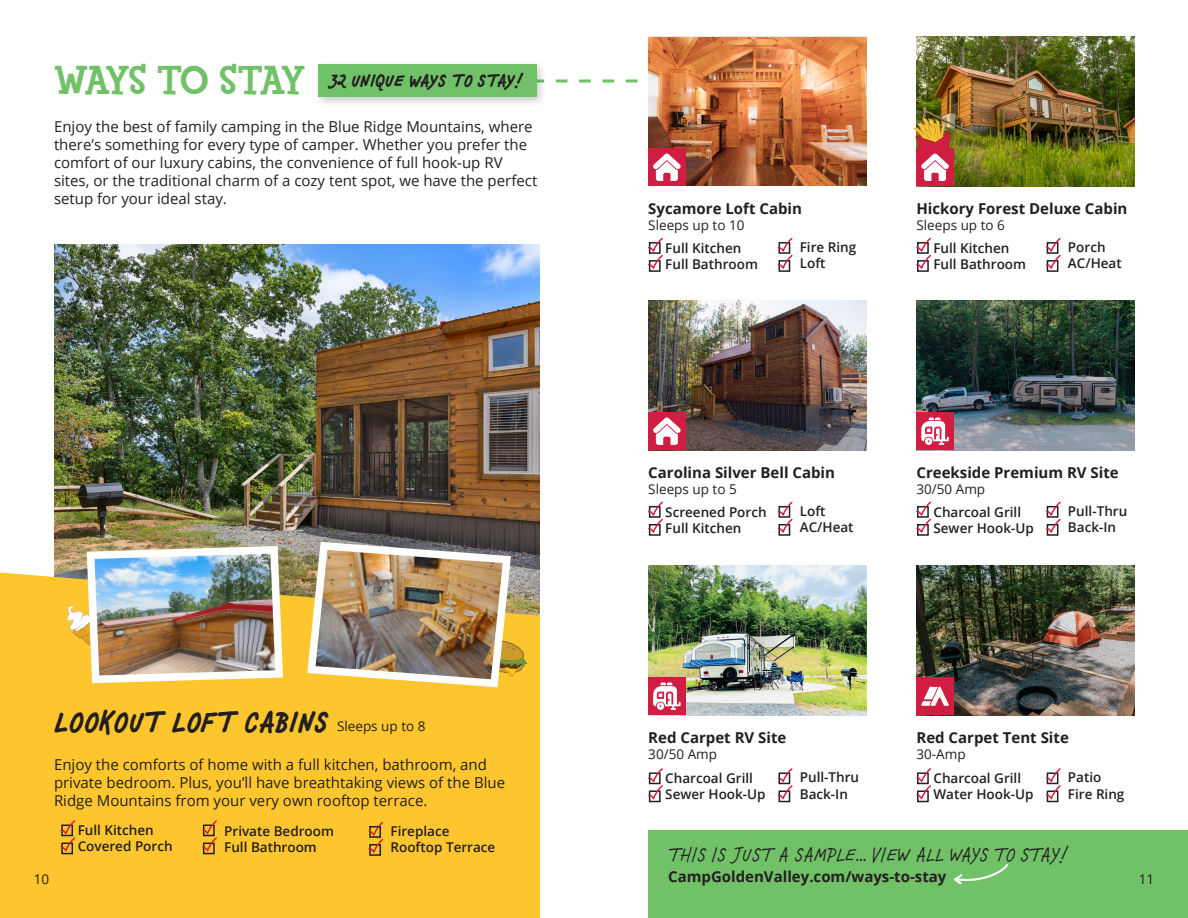
<style>
.page{position:relative;width:1188px;height:918px;background:#fff}
.page>*{position:absolute;margin:0;border:0;box-sizing:border-box;transform-origin:0 0}
.t1{font:800 42px "Fink";letter-spacing:-.075em;color:#71c168}
.t2{font:italic 700 30px "Chauncy Pro";letter-spacing:.015em;color:#231f20}
.t3{font:italic 21px "Chauncy Pro";letter-spacing:.015em;color:#231f20}
.t4{font:italic 700 18px "Chauncy Pro";letter-spacing:.015em;color:#231f20}
.t5{font:15px/18px "Open Sans";color:#231f20}
.t6{font:700 15px "Open Sans";color:#231f20}
.t7{font:600 13.5px/16.2px "Open Sans";color:#231f20}
.t8{font:13.5px "Open Sans";color:#231f20}
</style>
<div class="page">
<img style="left:54px;top:245px;width:486px;height:328px">
<div style="left:0;top:573px;width:540px;height:345px;background:#fec62e"></div>
<svg style="left:555px;top:80px;width:83px;height:2px"></svg>
<img style="left:66px;top:542px;width:221px;height:145px">
<img style="left:303px;top:538px;width:224px;height:153px">
<img style="left:648px;top:37px;width:218px;height:148px">
<img style="left:648px;top:300px;width:218px;height:150px">
<img style="left:648px;top:565px;width:218px;height:150px">
<img style="left:916px;top:36px;width:218px;height:150px">
<img style="left:916px;top:300px;width:218px;height:150px">
<img style="left:916px;top:565px;width:218px;height:150px">
<div style="left:649px;top:260px;width:12px;height:12px;border:2px solid #231f20"></div>
<div style="left:649px;top:524px;width:12px;height:12px;border:2px solid #231f20"></div>
<div style="left:649px;top:790px;width:12px;height:12px;border:2px solid #231f20"></div>
<div style="left:61px;top:843px;width:12px;height:11px;border:2px solid #231f20"></div>
<div style="left:917px;top:260px;width:12px;height:12px;border:2px solid #231f20"></div>
<div style="left:917px;top:524px;width:12px;height:12px;border:2px solid #231f20"></div>
<div style="left:917px;top:790px;width:12px;height:12px;border:2px solid #231f20"></div>
<div style="left:779px;top:260px;width:11px;height:12px;border:2px solid #231f20"></div>
<div style="left:779px;top:524px;width:11px;height:12px;border:2px solid #231f20"></div>
<div style="left:779px;top:790px;width:11px;height:12px;border:2px solid #231f20"></div>
<div style="left:203px;top:843px;width:12px;height:11px;border:2px solid #231f20"></div>
<div style="left:369px;top:844px;width:12px;height:12px;border:2px solid #231f20"></div>
<div style="left:1047px;top:260px;width:11px;height:12px;border:2px solid #231f20"></div>
<div style="left:1047px;top:524px;width:11px;height:12px;border:2px solid #231f20"></div>
<div style="left:1047px;top:790px;width:11px;height:12px;border:2px solid #231f20"></div>
<svg style="left:648px;top:237px;width:15px;height:33px"></svg>
<svg style="left:648px;top:501px;width:15px;height:33px"></svg>
<svg style="left:648px;top:768px;width:15px;height:33px"></svg>
<svg style="left:59px;top:819px;width:18px;height:34px"></svg>
<svg style="left:916px;top:237px;width:15px;height:33px"></svg>
<svg style="left:916px;top:501px;width:15px;height:33px"></svg>
<svg style="left:916px;top:768px;width:15px;height:33px"></svg>
<svg style="left:777px;top:237px;width:16px;height:33px"></svg>
<svg style="left:777px;top:501px;width:16px;height:33px"></svg>
<svg style="left:777px;top:768px;width:16px;height:33px"></svg>
<svg style="left:201px;top:819px;width:17px;height:34px"></svg>
<svg style="left:367px;top:820px;width:18px;height:34px"></svg>
<svg style="left:1045px;top:237px;width:16px;height:33px"></svg>
<svg style="left:1045px;top:501px;width:16px;height:33px"></svg>
<svg style="left:1046px;top:768px;width:15px;height:33px"></svg>
<div style="left:648px;top:148px;width:38px;height:38px;background:#d01e43"></div>
<svg style="left:653px;top:153px;width:28px;height:28px"></svg>
<div style="left:648px;top:412px;width:38px;height:38px;background:#d01e43"></div>
<svg style="left:653px;top:417px;width:28px;height:28px"></svg>
<div style="left:916px;top:148px;width:38px;height:38px;background:#d01e43"></div>
<svg style="left:913px;top:118px;width:38px;height:63px"></svg>
<div style="left:916px;top:412px;width:38px;height:38px;background:#d01e43"></div>
<svg style="left:921px;top:417px;width:28px;height:28px"></svg>
<div style="left:648px;top:677px;width:38px;height:38px;background:#d01e43"></div>
<svg style="left:653px;top:682px;width:28px;height:28px"></svg>
<div style="left:916px;top:677px;width:38px;height:38px;background:#d01e43"></div>
<svg style="left:921px;top:687px;width:28px;height:19px"></svg>
<div style="left:648px;top:830px;width:540px;height:88px;background:#71c168"></div>
<div style="left:313px;top:59px;width:235px;height:49px;background:#231f20;opacity:.25"></div>
<div style="left:319px;top:64px;width:218px;height:33px;background:#71c168"></div>
<svg style="left:954px;top:864px;width:54px;height:20px"></svg>
<p class="t1" style="left:54px;top:54px;width:253px">WAYS TO STAY</p>
<p class="t4" style="left:328px;top:69px;width:196px">32 UNIQUE WAYS TO STAY!</p>
<p class="t5" style="left:54px;top:118px;width:485px">Enjoy the best of family camping in the Blue Ridge Mountains, where there’s something for every type of camper. Whether you prefer the comfort of our luxury cabins, the convenience of full hook-up RV sites, or the traditional charm of a cozy tent spot, we have the perfect setup for your ideal stay.</p>
<p class="t2" style="left:54px;top:703px;width:276px">LOOKOUT LOFT CABINS</p>
<p class="t8" style="left:337px;top:717px;width:90px">Sleeps up to 8</p>
<p class="t5" style="left:54px;top:755px;width:453px">Enjoy the comforts of home with a full kitchen, bathroom, and private bedroom. Plus, you’ll have breathtaking views of the Blue<br>Ridge Mountains from your very own rooftop terrace.</p>
<p class="t8" style="left:34px;top:870px;width:17px">10</p>
<p class="t7" style="left:78px;top:822px;width:78px">Full Kitchen</p>
<p class="t7" style="left:78px;top:838px;width:96px">Covered Porch</p>
<p class="t7" style="left:224px;top:823px;width:111px">Private Bedroom</p>
<p class="t7" style="left:224px;top:839px;width:94px">Full Bathroom</p>
<p class="t7" style="left:391px;top:823px;width:61px">Fireplace</p>
<p class="t7" style="left:391px;top:839px;width:106px">Rooftop Terrace</p>
<p class="t6" style="left:648px;top:198px;width:155px">Sycamore Loft Cabin</p>
<p class="t8" style="left:648px;top:216px;width:98px">Sleeps up to 10</p>
<p class="t6" style="left:916px;top:198px;width:213px">Hickory Forest Deluxe Cabin</p>
<p class="t8" style="left:916px;top:216px;width:90px">Sleeps up to 6</p>
<p class="t7" style="left:665px;top:239px;width:78px">Full Kitchen</p>
<p class="t7" style="left:665px;top:256px;width:94px">Full Bathroom</p>
<p class="t7" style="left:800px;top:239px;width:58px">Fire Ring</p>
<p class="t7" style="left:800px;top:255px;width:27px">Loft</p>
<p class="t7" style="left:933px;top:239px;width:78px">Full Kitchen</p>
<p class="t7" style="left:933px;top:256px;width:94px">Full Bathroom</p>
<p class="t7" style="left:1068px;top:239px;width:39px">Porch</p>
<p class="t7" style="left:1068px;top:255px;width:55px">AC/Heat</p>
<p class="t6" style="left:648px;top:462px;width:188px">Carolina Silver Bell Cabin</p>
<p class="t8" style="left:648px;top:480px;width:90px">Sleeps up to 5</p>
<p class="t6" style="left:916px;top:462px;width:204px">Creekside Premium RV Site</p>
<p class="t8" style="left:916px;top:480px;width:70px">30/50 Amp</p>
<p class="t7" style="left:665px;top:503px;width:103px">Screened Porch</p>
<p class="t7" style="left:665px;top:519px;width:78px">Full Kitchen</p>
<p class="t7" style="left:800px;top:503px;width:27px">Loft</p>
<p class="t7" style="left:800px;top:519px;width:55px">AC/Heat</p>
<p class="t7" style="left:933px;top:503px;width:89px">Charcoal Grill</p>
<p class="t7" style="left:933px;top:519px;width:102px">Sewer Hook-Up</p>
<p class="t7" style="left:1068px;top:503px;width:61px">Pull-Thru</p>
<p class="t7" style="left:1068px;top:519px;width:50px">Back-In</p>
<p class="t6" style="left:648px;top:727px;width:140px">Red Carpet RV Site</p>
<p class="t8" style="left:648px;top:745px;width:70px">30/50 Amp</p>
<p class="t7" style="left:665px;top:770px;width:102px">Charcoal Grill<br>Sewer Hook-Up</p>
<p class="t7" style="left:800px;top:769px;width:61px">Pull-Thru</p>
<p class="t7" style="left:800px;top:785px;width:50px">Back-In</p>
<p class="t6" style="left:916px;top:727px;width:154px">Red Carpet Tent Site</p>
<p class="t8" style="left:916px;top:745px;width:51px">30-Amp</p>
<p class="t7" style="left:933px;top:770px;width:89px">Charcoal Grill</p>
<p class="t7" style="left:933px;top:786px;width:102px">Water Hook-Up</p>
<p class="t7" style="left:1068px;top:769px;width:35px">Patio</p>
<p class="t7" style="left:1068px;top:785px;width:58px">Fire Ring</p>
<p class="t3" style="left:668px;top:842px;width:402px">THIS IS JUST A SAMPLE... VIEW ALL WAYS TO STAY!</p>
<p class="t6" style="left:668px;top:866px;width:280px">CampGoldenValley.com/ways-to-stay</p>
<p class="t8" style="left:1139px;top:870px;width:17px">11</p>
</div>
